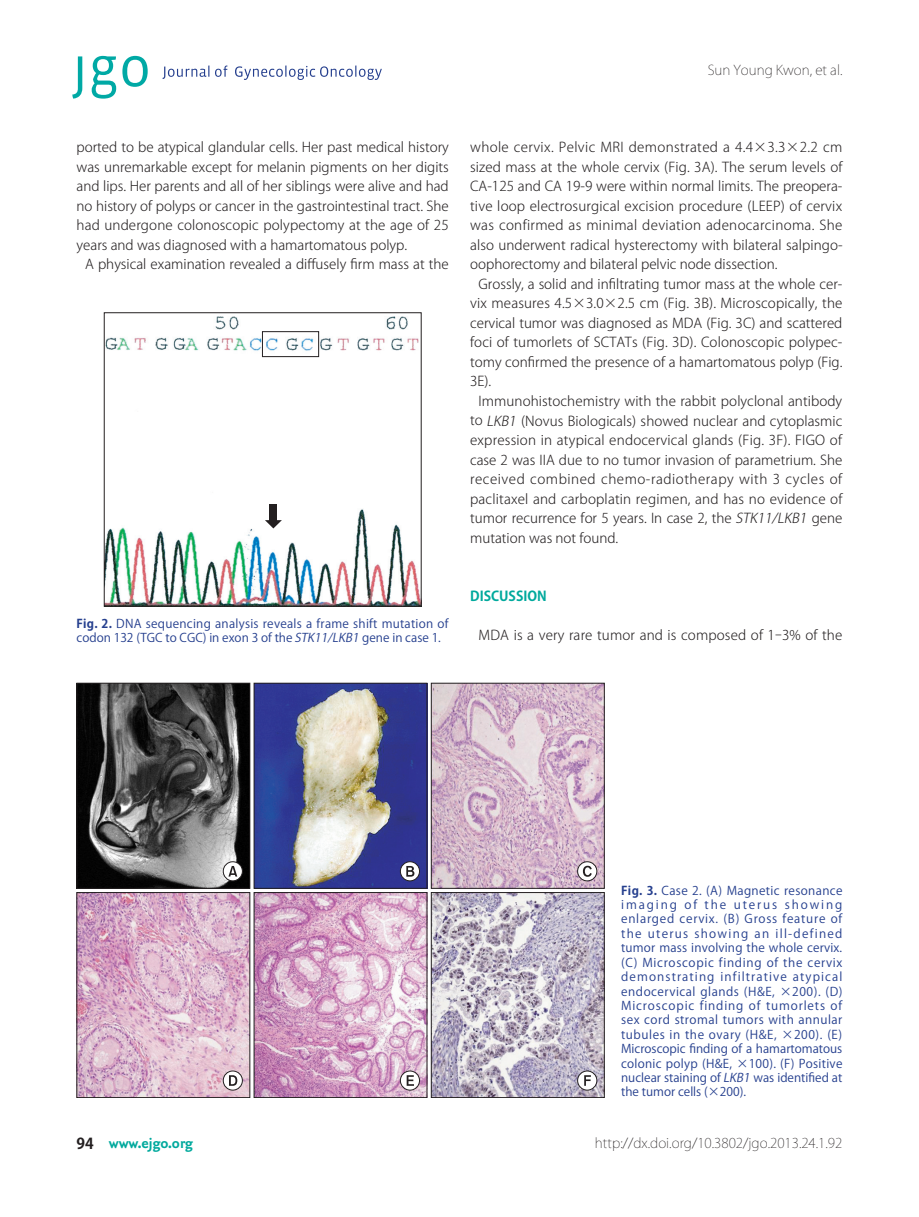
<style>
.page{position:relative;width:919px;height:1217px;background:#fff}
.page>*{position:absolute;margin:0;border:0;box-sizing:border-box;transform-origin:0 0}
.t1{font:700 15px "Nexus Sans";color:#00a99d}
.t2{font:300 13.5px/19.5px "Koz Go Pro";color:#231f20;text-align:justify}
.t3{font:200 13.5px "Koz Go Pro";color:#231f20}
.t4{font:700 13.5px "Koz Go Pro";color:#00a99d}
.t5{font:12px/14.4px "Koz Go Pro";color:#253f8e;text-align:justify}
.t6{font:12px/14.4px "Koz Go Pro";letter-spacing:.02em;color:#253f8e}
.s1{font-weight:700}
.s2{font-style:italic}
.s3{font-family:"Koz Go Pro";color:#231f20}
</style>
<div class="page">
<svg style="left:72px;top:56px;width:76px;height:43px"></svg>
<svg style="left:162px;top:65px;width:220px;height:15px"></svg>
<img style="left:106px;top:317px;width:313px;height:287px">
<div style="left:104px;top:312px;width:317px;height:294px;border:1px solid #231f20"></div>
<div style="left:262px;top:331px;width:57px;height:26px;border:1px solid #231f20"></div>
<div style="left:269px;top:504px;width:8px;height:17px;background:#231f20"></div>
<svg style="left:265px;top:520px;width:17px;height:8px"></svg>
<img style="left:77px;top:682px;width:527px;height:415px">
<svg style="left:223px;top:861px;width:19px;height:19px"></svg>
<div style="left:223px;top:861px;width:20px;height:19px;border:1px solid #231f20;border-radius:50%"></div>
<svg style="left:228px;top:865px;width:9px;height:11px"></svg>
<svg style="left:400px;top:861px;width:19px;height:19px"></svg>
<div style="left:400px;top:861px;width:20px;height:19px;border:1px solid #231f20;border-radius:50%"></div>
<svg style="left:406px;top:865px;width:8px;height:11px"></svg>
<svg style="left:577px;top:861px;width:19px;height:19px"></svg>
<div style="left:577px;top:861px;width:20px;height:19px;border:1px solid #231f20;border-radius:50%"></div>
<svg style="left:583px;top:865px;width:8px;height:11px"></svg>
<svg style="left:223px;top:1070px;width:19px;height:19px"></svg>
<div style="left:223px;top:1070px;width:20px;height:20px;border:1px solid #231f20;border-radius:50%"></div>
<svg style="left:229px;top:1074px;width:8px;height:11px"></svg>
<svg style="left:400px;top:1070px;width:19px;height:19px"></svg>
<div style="left:400px;top:1070px;width:20px;height:20px;border:1px solid #231f20;border-radius:50%"></div>
<svg style="left:406px;top:1074px;width:8px;height:11px"></svg>
<svg style="left:577px;top:1070px;width:19px;height:19px"></svg>
<div style="left:577px;top:1070px;width:20px;height:20px;border:1px solid #231f20;border-radius:50%"></div>
<svg style="left:584px;top:1074px;width:7px;height:11px"></svg>
<p class="t3" style="left:707px;top:61px;width:136px">Sun Young Kwon, et al.</p>
<p class="t2" style="left:77px;top:138px;width:374px">ported to be atypical glandular cells. Her past medical history was unremarkable except for melanin pigments on her digits and lips. Her parents and all of her siblings were alive and had no history of polyps or cancer in the gastrointestinal tract. She had undergone colonoscopic polypectomy at the age of 25 years and was diagnosed with a hamartomatous polyp.</p>
<p class="t2" style="left:85px;top:255px;width:365px">A physical examination revealed a diffusely firm mass at the</p>
<p class="t6" style="left:77px;top:616px;width:373px"><span class="s1">Fig. 2.</span> DNA sequencing analysis reveals a frame shift mutation of codon 132 (TGC to CGC) in exon 3 of the <span class="s2">STK11/LKB1</span> gene in case 1.</p>
<p class="t2" style="left:470px;top:138px;width:374px">whole cervix. Pelvic MRI demonstrated a 4.4×3.3×2.2 cm sized mass at the whole cervix (Fig. 3A). The serum levels of CA-125 and CA 19-9 were within normal limits. The preopera&shy;tive loop electrosurgical excision procedure (LEEP) of cervix was confirmed as minimal deviation adenocarcinoma. She also underwent radical hysterectomy with bilateral salpingo&shy;oophorectomy and bilateral pelvic node dissection.</p>
<p class="t2" style="left:470px;top:274px;width:374px;text-indent:9px">Grossly, a solid and infiltrating tumor mass at the whole cer&shy;vix measures 4.5×3.0×2.5 cm (Fig. 3B). Microscopically, the cervical tumor was diagnosed as MDA (Fig. 3C) and scattered foci of tumorlets of SCTATs (Fig. 3D). Colonoscopic polypec&shy;tomy confirmed the presence of a hamartomatous polyp (Fig.<br>3E).</p>
<p class="t2" style="left:470px;top:391px;width:374px;text-indent:9px">Immunohistochemistry with the rabbit polyclonal antibody to <span class="s2">LKB1</span> (Novus Biologicals) showed nuclear and cytoplasmic expression in atypical endocervical glands (Fig. 3F). FIGO of case 2 was IIA due to no tumor invasion of parametrium. She received combined chemo-radiotherapy with 3 cycles of paclitaxel and carboplatin regimen, and has no evidence of tumor recurrence for 5 years. In case 2, the <span class="s2">STK11/LKB1</span> gene mutation was not found.</p>
<p class="t4" style="left:470px;top:587px;width:78px">DISCUSSION</p>
<p class="t2" style="left:478px;top:625px;width:365px">MDA is a very rare tumor and is composed of 1-3% of the</p>
<p class="t5" style="left:621px;top:883px;width:223px"><span class="s1">Fig. 3.</span> Case 2. (A) Magnetic resonance imaging of the uterus showing enlarged cervix. (B) Gross feature of the uterus showing an ill-defined tumor mass involving the whole cervix. (C) Microscopic finding of the cervix demonstrating infiltrative atypical endocervical glands (H&amp;E, ×200). (D)<br>Microscopic finding of tumorlets of sex cord stromal tumors with annular tubules in the ovary (H&amp;E, ×200). (E)<br>Microscopic finding of a hamartomatous colonic polyp (H&amp;E, ×100). (F) Positive nuclear staining of <span class="s2">LKB1</span> was identified at the tumor cells (×200).</p>
<p class="t1" style="left:77px;top:1133px;width:118px"><span class="s3">94</span> www.ejgo.org</p>
<p class="t3" style="left:595px;top:1133px;width:249px">http://dx.doi.org/10.3802/jgo.2013.24.1.92</p>
</div>
